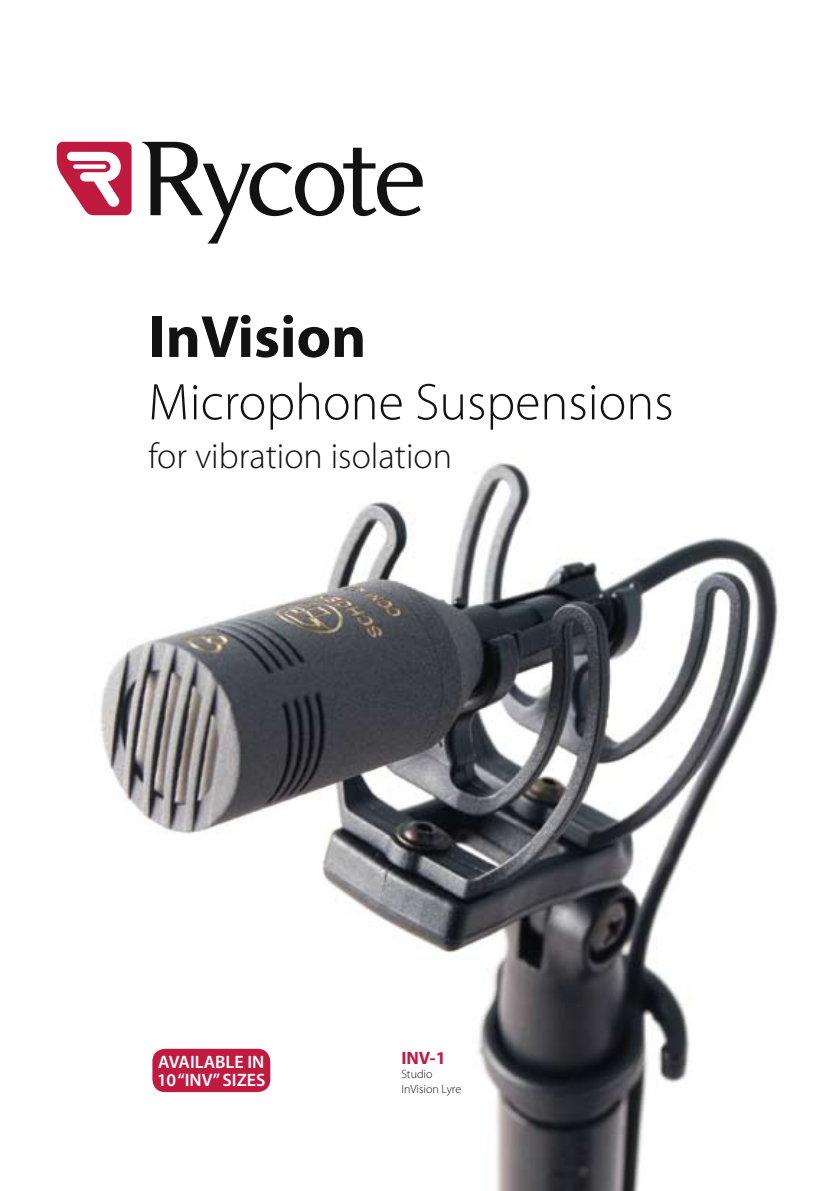
<style>
.page{position:relative;width:840px;height:1191px;background:#fff}
.page>*{position:absolute;margin:0;border:0;box-sizing:border-box;transform-origin:0 0}
.t1{font:700 60px "Myriad Pro";color:#121212}
.t2{font:300 52px "Myriad Pro";color:#121212}
.t3{font:300 36px "Myriad Pro";color:#121212}
.t4{font:600 18px/18px "Myriad Pro";color:#fff}
.t5{font:700 18px "Myriad Pro";color:#c01a41}
.t6{font:300 12px/14.4px "Myriad Pro";color:#121212}
</style>
<div class="page">
<img style="left:100px;top:463px;width:678px;height:728px">
<svg style="left:142px;top:142px;width:280px;height:101px"></svg>
<svg style="left:57px;top:142px;width:74px;height:73px"></svg>
<div style="left:73px;top:164px;width:33px;height:5px;background:#fff;border-radius:2px"></div>
<div style="left:152px;top:1048px;width:118px;height:44px;background:#c01a41;border-radius:13px"></div>
<h1 class="t1" style="left:148px;top:297px;width:219px">InVision</h1>
<h2 class="t2" style="left:148px;top:371px;width:526px">Microphone Suspensions</h2>
<h3 class="t3" style="left:148px;top:434px;width:305px">for vibration isolation</h3>
<p class="t4" style="left:157px;top:1052px;width:110px">AVAILABLE IN<br>10 “INV” SIZES</p>
<p class="t5" style="left:401px;top:1046px;width:46px">INV-1</p>
<p class="t6" style="left:401px;top:1066px;width:61px">Studio<br>InVision Lyre</p>
</div>
